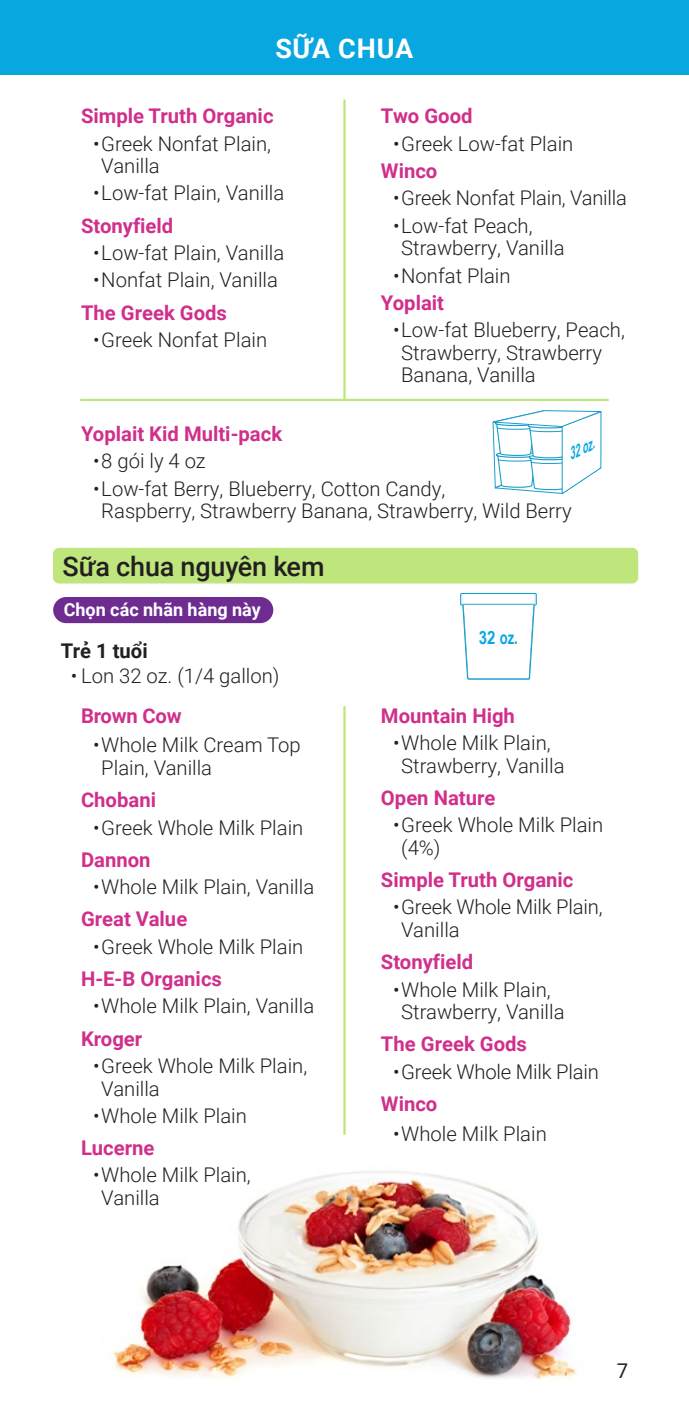
<style>
.page{position:relative;width:689px;height:1418px;background:#fff}
.page>*{position:absolute;margin:0;border:0;box-sizing:border-box;transform-origin:0 0}
.Food_Group_Header{font:500 27px "Roboto";letter-spacing:-.005em;color:#231f20}
.Page_Header{font:700 27px "Roboto";letter-spacing:.025em;color:#fff}
.t1{font:300 20.25px/22.5px "Roboto";color:#231f20}
.Yogurt_Flavors{font:700 20.25px "Roboto";color:#d02f8b}
.Bulleted_Header{font:700 20.25px "Roboto";color:#231f20}
.t2{font:20.25px "Roboto";color:#231f20}
.t3{font:700 18.22px "Arial Narrow";color:#08a7e0}
.Flag_Text{font:700 18px "Roboto";color:#fff}
.t4{font:italic 700 16.43px "Arial Narrow";color:#08a7e0;scale:.73 1}
</style>
<div class="page">
<div style="left:0;top:0;width:688px;height:74px;background:#08a7e0"></div>
<img style="left:112px;top:1094px;width:465px;height:286px">
<hr style="left:343px;top:99px;width:2px;height:302px;background:#bee67d">
<hr style="left:343px;top:706px;width:2px;height:428px;background:#bee67d">
<svg style="left:460px;top:593px;width:76px;height:87px"></svg>
<svg style="left:492px;top:410px;width:109px;height:84px"></svg>
<hr style="left:80px;top:399px;width:528px;height:2px;background:#bee67d">
<div style="left:53px;top:548px;width:585px;height:35px;background:#bee67d;border-radius:6px"></div>
<div style="left:53px;top:597px;width:220px;height:26px;background:#6e2c91;border-radius:13px"></div>
<p class="Page_Header" style="left:275px;top:30px;width:139px">SỮA CHUA</p>
<p class="Yogurt_Flavors" style="left:81px;top:102px;width:194px">Simple Truth Organic</p>
<p class="t1" style="left:101px;top:131px;width:171px;text-indent:-8px">•Greek Nonfat Plain,<br>Vanilla</p>
<p class="t1" style="left:93px;top:181px;width:192px">•Low-fat Plain, Vanilla</p>
<p class="Yogurt_Flavors" style="left:81px;top:211px;width:94px">Stonyfield</p>
<p class="t1" style="left:93px;top:241px;width:192px">•Low-fat Plain, Vanilla</p>
<p class="t1" style="left:93px;top:268px;width:186px">•Nonfat Plain, Vanilla</p>
<p class="Yogurt_Flavors" style="left:81px;top:298px;width:147px">The Greek Gods</p>
<p class="t1" style="left:93px;top:328px;width:175px">•Greek Nonfat Plain</p>
<p class="Yogurt_Flavors" style="left:381px;top:102px;width:93px">Two Good</p>
<p class="t1" style="left:393px;top:131px;width:182px">•Greek Low-fat Plain</p>
<p class="Yogurt_Flavors" style="left:381px;top:156px;width:58px">Winco</p>
<p class="t1" style="left:393px;top:186px;width:235px">•Greek Nonfat Plain, Vanilla</p>
<p class="t1" style="left:401px;top:213px;width:165px;text-indent:-8px">•Low-fat Peach,<br>Strawberry, Vanilla</p>
<p class="t1" style="left:393px;top:263px;width:119px">•Nonfat Plain</p>
<p class="Yogurt_Flavors" style="left:381px;top:288px;width:65px">Yoplait</p>
<p class="t1" style="left:401px;top:318px;width:225px;text-indent:-8px">•Low-fat Blueberry, Peach,<br>Strawberry, Strawberry<br>Banana, Vanilla</p>
<p class="Yogurt_Flavors" style="left:81px;top:419px;width:203px">Yoplait Kid Multi-pack</p>
<p class="t1" style="left:93px;top:449px;width:114px">•8 gói ly 4 oz</p>
<p class="t1" style="left:101px;top:476px;width:472px;text-indent:-8px">•Low-fat Berry, Blueberry, Cotton Candy,<br>Raspberry, Strawberry Banana, Strawberry, Wild Berry</p>
<p class="t4" style="left:562px;top:444px;width:39px;rotate:-26deg">32 oz.</p>
<p class="Food_Group_Header" style="left:62px;top:547px;width:264px">Sữa chua nguyên kem</p>
<p class="Flag_Text" style="left:64px;top:597px;width:199px">Chọn các nhãn hàng này</p>
<p class="Bulleted_Header" style="left:61px;top:636px;width:88px">Trẻ 1 tuổi</p>
<p class="t1" style="left:71px;top:663px;width:210px">• Lon 32 oz. (1/4 gallon)</p>
<p class="Yogurt_Flavors" style="left:81px;top:701px;width:102px">Brown Cow</p>
<p class="t1" style="left:101px;top:733px;width:201px;text-indent:-8px">•Whole Milk Cream Top<br>Plain, Vanilla</p>
<p class="Yogurt_Flavors" style="left:81px;top:786px;width:76px">Chobani</p>
<p class="t1" style="left:93px;top:815px;width:212px">•Greek Whole Milk Plain</p>
<p class="Yogurt_Flavors" style="left:81px;top:845px;width:71px">Dannon</p>
<p class="t1" style="left:93px;top:875px;width:222px">•Whole Milk Plain, Vanilla</p>
<p class="Yogurt_Flavors" style="left:81px;top:905px;width:108px">Great Value</p>
<p class="t1" style="left:93px;top:934px;width:212px">•Greek Whole Milk Plain</p>
<p class="Yogurt_Flavors" style="left:81px;top:964px;width:142px">H-E-B Organics</p>
<p class="t1" style="left:93px;top:994px;width:222px">•Whole Milk Plain, Vanilla</p>
<p class="Yogurt_Flavors" style="left:81px;top:1024px;width:63px">Kroger</p>
<p class="t1" style="left:101px;top:1053px;width:207px;text-indent:-8px">•Greek Whole Milk Plain,<br>Vanilla</p>
<p class="t1" style="left:93px;top:1103px;width:155px">•Whole Milk Plain</p>
<p class="Yogurt_Flavors" style="left:81px;top:1133px;width:75px">Lucerne</p>
<p class="t1" style="left:101px;top:1163px;width:151px;text-indent:-8px">•Whole Milk Plain,<br>Vanilla</p>
<p class="t3" style="left:479px;top:624px;width:40px">32 oz.</p>
<p class="Yogurt_Flavors" style="left:381px;top:701px;width:135px">Mountain High</p>
<p class="t1" style="left:401px;top:731px;width:165px;text-indent:-8px">•Whole Milk Plain,<br>Strawberry, Vanilla</p>
<p class="Yogurt_Flavors" style="left:381px;top:783px;width:116px">Open Nature</p>
<p class="t1" style="left:401px;top:813px;width:203px;text-indent:-8px">•Greek Whole Milk Plain (4%)</p>
<p class="Yogurt_Flavors" style="left:381px;top:865px;width:194px">Simple Truth Organic</p>
<p class="t1" style="left:401px;top:895px;width:203px;text-indent:-8px">•Greek Whole Milk Plain,<br>Vanilla</p>
<p class="Yogurt_Flavors" style="left:381px;top:947px;width:94px">Stonyfield</p>
<p class="t1" style="left:401px;top:977px;width:165px;text-indent:-8px">•Whole Milk Plain,<br>Strawberry, Vanilla</p>
<p class="Yogurt_Flavors" style="left:381px;top:1030px;width:147px">The Greek Gods</p>
<p class="t1" style="left:393px;top:1059px;width:207px">•Greek Whole Milk Plain</p>
<p class="Yogurt_Flavors" style="left:381px;top:1089px;width:58px">Winco</p>
<p class="t1" style="left:393px;top:1121px;width:155px">•Whole Milk Plain</p>
<p class="t2" style="left:616px;top:1357px;width:13px">7</p>
</div>
